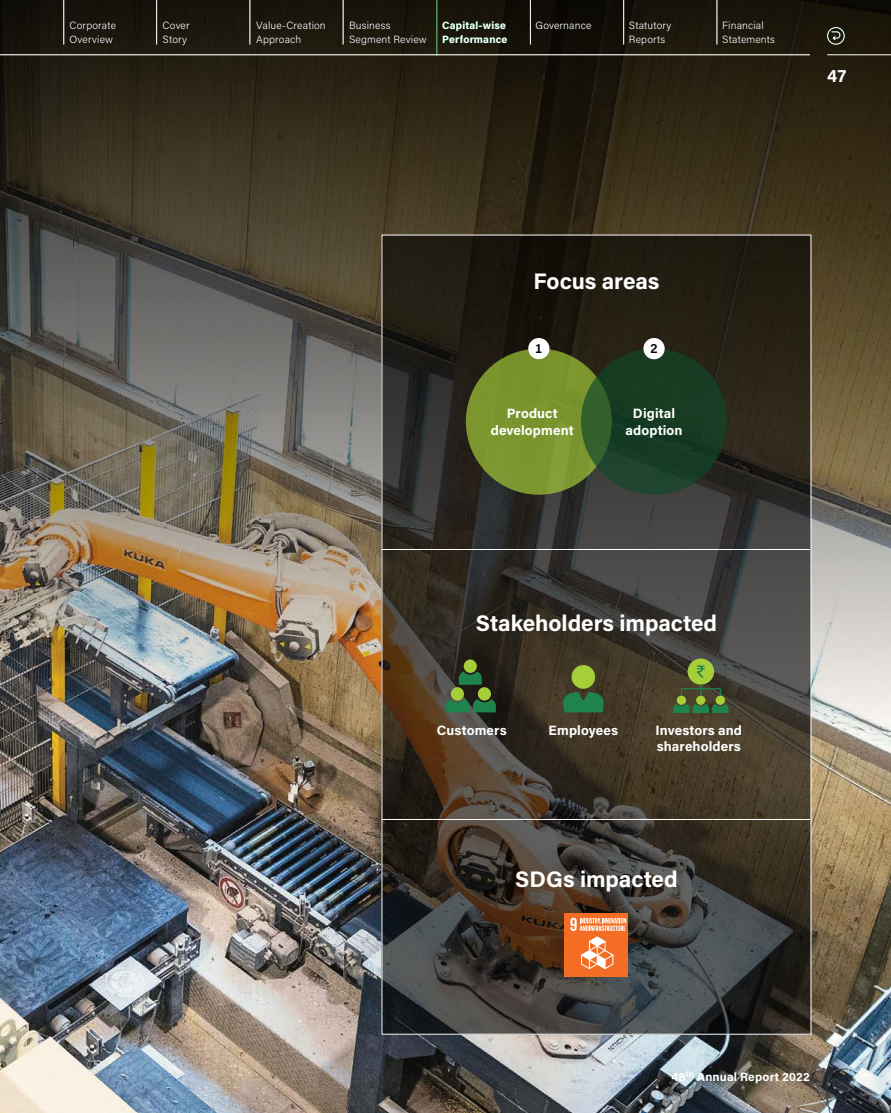
<style>
.page{position:relative;width:891px;height:1113px;background:#fff}
.page>*{position:absolute;margin:0;border:0;box-sizing:border-box;transform-origin:0 0}
.t1{font:700 22.5px "Acumin Pro";letter-spacing:-.005em;color:#fff}
.t2{font:700 18px "Acumin Pro";color:#fff}
.t3{font:700 13.5px/16.5px "Acumin Pro";letter-spacing:.01em;color:#fff;text-align:center}
.t4{font:600 13.5px "Acumin Pro";color:#000}
.t5{font:700 12px "Acumin Pro";letter-spacing:.015em;color:#fff}
.t6{font:300 10.5px/13.5px "Acumin Pro";letter-spacing:.015em;color:#fff}
.t7{font:700 10.5px/13.5px "Acumin Pro";letter-spacing:.015em;color:#fff}
</style>
<div class="page">
<img style="left:0;top:739px;width:891px;height:373px">
<img style="left:0;top:0;width:891px;height:739px">
<svg style="left:384px;top:237px;width:425px;height:795px;background:#37322a"></svg>
<div style="left:466px;top:348px;width:146px;height:146px;background:#7b952e;border-radius:50%"></div>
<div style="left:528px;top:338px;width:22px;height:21px;background:#fff;border-radius:50%"></div>
<svg style="left:581px;top:348px;width:146px;height:146px;background:#1b4025"></svg>
<div style="left:643px;top:338px;width:22px;height:21px;background:#fff;border-radius:50%"></div>
<hr style="left:382px;top:549px;width:428px;height:1px;background:#fff">
<hr style="left:382px;top:819px;width:428px;height:1px;background:#fff">
<svg style="left:673px;top:704px;width:56px;height:9px"></svg>
<div style="left:677px;top:695px;width:9px;height:9px;background:#a6ce39;border-radius:4px"></div>
<div style="left:696px;top:695px;width:9px;height:9px;background:#a6ce39;border-radius:4px"></div>
<div style="left:716px;top:695px;width:9px;height:9px;background:#a6ce39;border-radius:4px"></div>
<div style="left:688px;top:658px;width:26px;height:26px;background:#a6ce39;border-radius:13px"></div>
<svg style="left:681px;top:684px;width:40px;height:11px"></svg>
<svg style="left:697px;top:665px;width:8px;height:12px"></svg>
<svg style="left:446px;top:659px;width:50px;height:53px;background:#38592f"></svg>
<div style="left:565px;top:912px;width:63px;height:64px;background:#f36e24"></div>
<svg style="left:570px;top:917px;width:56px;height:52px"></svg>
<svg style="left:563px;top:692px;width:41px;height:20px"></svg>
<div style="left:572px;top:665px;width:23px;height:23px;background:#a6ce39;border-radius:50%"></div>
<hr style="left:436px;top:0;width:1px;height:55px;background:#539664">
<hr style="left:63px;top:0;width:1px;height:44px;background:#fff">
<hr style="left:156px;top:0;width:1px;height:44px;background:#fff">
<hr style="left:250px;top:0;width:1px;height:44px;background:#fff">
<hr style="left:343px;top:0;width:1px;height:44px;background:#fff">
<hr style="left:530px;top:0;width:1px;height:44px;background:#fff">
<hr style="left:623px;top:0;width:1px;height:44px;background:#fff">
<hr style="left:717px;top:0;width:1px;height:44px;background:#fff">
<div style="left:827px;top:27px;width:18px;height:18px;border:1px solid #fff;border-radius:50%"></div>
<svg style="left:831px;top:31px;width:10px;height:10px"></svg>
<hr style="left:827px;top:54px;width:64px;height:1px;background:#fff">
<hr style="left:0;top:54px;width:810px;height:1px;background:#fff">
<p class="t6" style="left:69px;top:18px;width:48px">Corporate<br>Overview</p>
<p class="t6" style="left:256px;top:18px;width:71px">Value-Creation<br>Approach</p>
<p class="t6" style="left:163px;top:18px;width:29px">Cover<br>Story</p>
<p class="t6" style="left:536px;top:18px;width:57px">Governance</p>
<p class="t6" style="left:629px;top:18px;width:44px">Statutory<br>Reports</p>
<p class="t6" style="left:722px;top:18px;width:54px">Financial<br>Statements</p>
<p class="t6" style="left:349px;top:18px;width:79px">Business<br>Segment Review</p>
<p class="t7" style="left:442px;top:18px;width:67px">Capital-wise<br>Performance</p>
<h2 class="t2" style="left:827px;top:63px;width:21px">47</h2>
<h1 class="t1" style="left:533px;top:265px;width:128px">Focus areas</h1>
<p class="t4" style="left:535px;top:339px;width:9px">1</p>
<p class="t3" style="left:491px;top:405px;width:84px">Product development</p>
<p class="t4" style="left:650px;top:339px;width:9px">2</p>
<p class="t3" style="left:626px;top:405px;width:58px">Digital adoption</p>
<h1 class="t1" style="left:476px;top:607px;width:243px">Stakeholders impacted</h1>
<p class="t3" style="left:437px;top:721px;width:71px">Customers</p>
<p class="t3" style="left:549px;top:721px;width:71px">Employees</p>
<p class="t3" style="left:656px;top:721px;width:88px;text-align:left">Investors and shareholders</p>
<h1 class="t1" style="left:515px;top:863px;width:164px">SDGs impacted</h1>
<p class="t5" style="left:671px;top:1068px;width:140px">48<sup>th</sup> Annual Report 2022</p>
</div>
